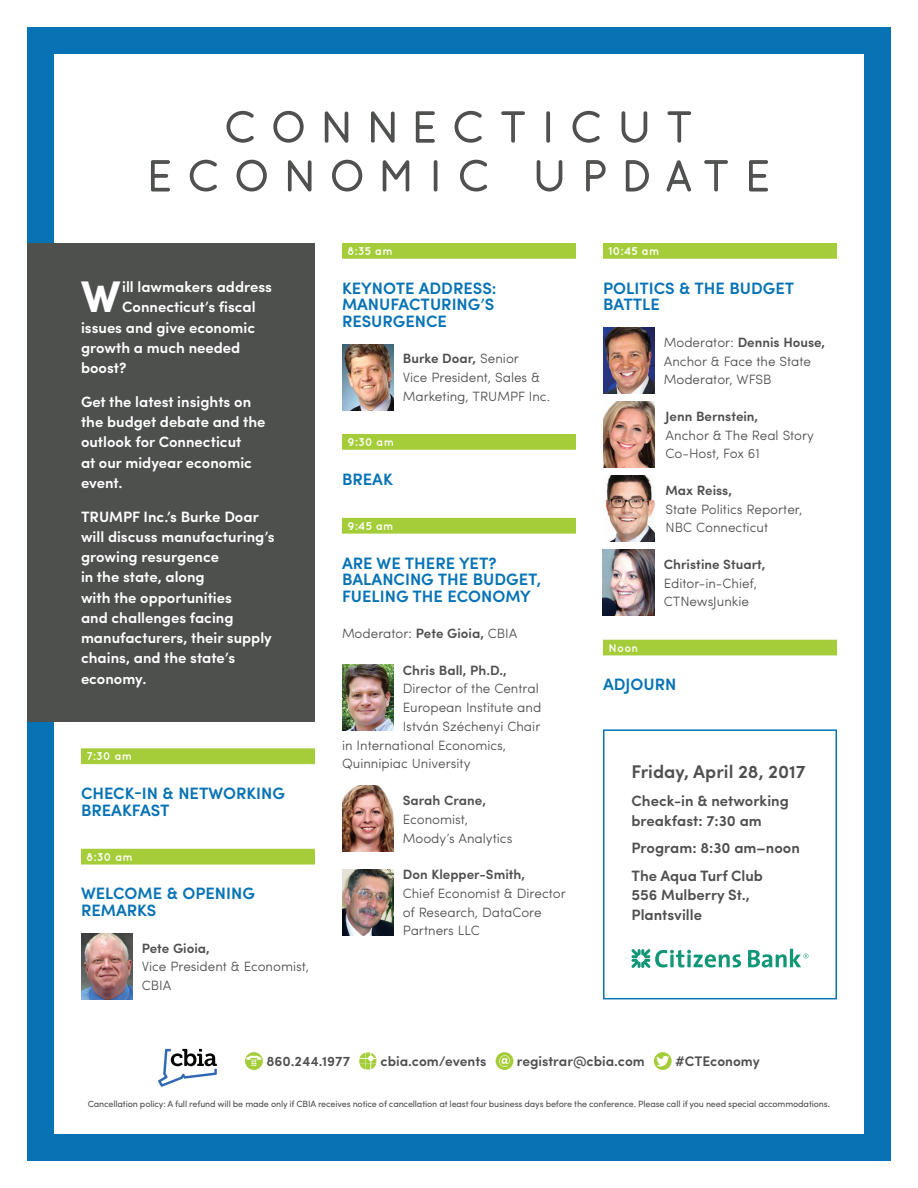
<style>
.page{position:relative;width:918px;height:1188px;background:#fff}
.page>*{position:absolute;margin:0;border:0;box-sizing:border-box;transform-origin:0 0}
.SM_bold-copy{font:700 44.4px "Sofia Pro";color:#fff}
.t1{font:42.6px/48.9px "Quicksand";letter-spacing:.34em;color:#4e504e;text-align:center}
.SM_info2{font:600 18.3px "Sofia Pro";color:#4e504e}
.SMagenda_title{font:600 16.5px/16.5px "Sofia Pro";color:#0773b5}
.SM_bold-copy-2{font:600 15px/20.2px "Sofia Pro";color:#fff}
.SM_info2-2{font:600 15px/19.5px "Sofia Pro";color:#4e504e}
.t2{font:600 13.8px "Sofia Pro";color:#4e504e}
.SMagenda_speaker{font:300 13.5px/18.8px "Sofia Pro";color:#4e504e}
.SMagenda_speaker-2{font:600 13.5px "Sofia Pro";color:#4e504e}
.SMagenda_time{font:700 11.25px "Quicksand";letter-spacing:.02em;color:#fff}
.t3{font:9px "Sofia Pro";letter-spacing:-.015em;color:#4e504e}
.s1{font-weight:600}
</style>
<div class="page">
<div style="left:27px;top:27px;width:864px;height:1134px;background:#0773b5"></div>
<div style="left:54px;top:54px;width:810px;height:1080px;background:#fff"></div>
<div style="left:81px;top:748px;width:234px;height:16px;background:#a5cd3a"></div>
<div style="left:81px;top:849px;width:234px;height:16px;background:#a5cd3a"></div>
<div style="left:342px;top:243px;width:234px;height:16px;background:#a5cd3a"></div>
<div style="left:342px;top:434px;width:234px;height:16px;background:#a5cd3a"></div>
<div style="left:342px;top:518px;width:234px;height:16px;background:#a5cd3a"></div>
<div style="left:603px;top:243px;width:234px;height:16px;background:#a5cd3a"></div>
<div style="left:603px;top:640px;width:234px;height:15px;background:#a5cd3a"></div>
<svg style="left:158px;top:1049px;width:59px;height:38px"></svg>
<img style="left:359px;top:1052px;width:18px;height:18px;border-radius:9px">
<img style="left:245px;top:1052px;width:18px;height:18px;border-radius:9px">
<div style="left:496px;top:1052px;width:17px;height:18px;background:#a5cd3a;border-radius:50%"></div>
<svg style="left:499px;top:1055px;width:11px;height:12px"></svg>
<svg style="left:654px;top:1052px;width:18px;height:18px"></svg>
<svg style="left:656px;top:1056px;width:13px;height:10px"></svg>
<img style="left:81px;top:933px;width:52px;height:66px">
<img style="left:342px;top:786px;width:52px;height:66px">
<img style="left:342px;top:869px;width:52px;height:66px">
<img style="left:342px;top:665px;width:52px;height:66px">
<img style="left:342px;top:344px;width:52px;height:66px">
<img style="left:603px;top:550px;width:52px;height:66px">
<img style="left:603px;top:328px;width:52px;height:66px">
<img style="left:605px;top:476px;width:50px;height:66px">
<img style="left:603px;top:402px;width:52px;height:66px">
<svg style="left:226px;top:110px;width:28px;height:33px"></svg>
<svg style="left:273px;top:110px;width:31px;height:33px"></svg>
<svg style="left:324px;top:111px;width:25px;height:32px"></svg>
<svg style="left:371px;top:111px;width:24px;height:32px"></svg>
<svg style="left:415px;top:111px;width:20px;height:32px"></svg>
<svg style="left:454px;top:110px;width:28px;height:33px"></svg>
<svg style="left:501px;top:111px;width:24px;height:32px"></svg>
<div style="left:546px;top:111px;width:4px;height:32px;border:2px solid #4e504e"></div>
<svg style="left:572px;top:110px;width:28px;height:33px"></svg>
<svg style="left:621px;top:111px;width:27px;height:32px"></svg>
<svg style="left:667px;top:111px;width:25px;height:32px"></svg>
<svg style="left:151px;top:160px;width:19px;height:32px"></svg>
<svg style="left:189px;top:159px;width:28px;height:33px"></svg>
<svg style="left:236px;top:159px;width:31px;height:33px"></svg>
<svg style="left:287px;top:160px;width:25px;height:32px"></svg>
<svg style="left:332px;top:159px;width:31px;height:33px"></svg>
<svg style="left:382px;top:160px;width:28px;height:32px"></svg>
<div style="left:434px;top:160px;width:3px;height:32px;border:2px solid #4e504e"></div>
<svg style="left:460px;top:159px;width:28px;height:33px"></svg>
<svg style="left:536px;top:160px;width:27px;height:32px"></svg>
<svg style="left:586px;top:160px;width:20px;height:32px"></svg>
<svg style="left:625px;top:160px;width:24px;height:32px"></svg>
<svg style="left:667px;top:160px;width:24px;height:32px"></svg>
<svg style="left:704px;top:160px;width:24px;height:32px"></svg>
<svg style="left:749px;top:160px;width:19px;height:32px"></svg>
<div style="left:603px;top:729px;width:234px;height:270px;border:2px solid #0773b5"></div>
<div style="left:27px;top:243px;width:288px;height:478px;background:#4e504e"></div>
<svg style="left:632px;top:949px;width:109px;height:19px"></svg>
<svg style="left:748px;top:949px;width:61px;height:19px"></svg>
<p class="t1" style="left:147px;top:102px;width:625px">CONNECTICUT<br>ECONOMIC UPDATE</p>
<p class="SM_bold-copy" style="left:81px;top:263px;width:41px">W</p>
<p class="SM_bold-copy-2" style="left:122px;top:276px;width:151px">ill lawmakers address</p>
<p class="SM_bold-copy-2" style="left:122px;top:296px;width:135px">Connecticut’s fiscal</p>
<p class="SM_bold-copy-2" style="left:81px;top:316px;width:176px">issues and give economic</p>
<p class="SM_bold-copy-2" style="left:81px;top:336px;width:161px">growth a much needed</p>
<p class="SM_bold-copy-2" style="left:81px;top:357px;width:47px">boost?</p>
<p class="SM_bold-copy-2" style="left:81px;top:390px;width:186px">Get the latest insights on the budget debate and the outlook for Connecticut<br>at our midyear economic event.</p>
<p class="SM_bold-copy-2" style="left:81px;top:505px;width:195px">TRUMPF Inc.’s Burke Doar will discuss manufacturing’s growing resurgence<br>in the state, along<br>with the opportunities<br>and challenges facing manufacturers, their supply chains, and the state’s economy.</p>
<p class="SMagenda_time" style="left:86px;top:750px;width:48px">7:30 am</p>
<p class="SMagenda_title" style="left:81px;top:784px;width:205px">CHECK-IN &amp; NETWORKING<br>BREAKFAST</p>
<p class="SMagenda_time" style="left:86px;top:850px;width:48px">8:30 am</p>
<p class="SMagenda_title" style="left:81px;top:884px;width:175px">WELCOME &amp; OPENING<br>REMARKS</p>
<p class="SMagenda_speaker" style="left:142px;top:938px;width:169px"><span class="s1">Pete Gioia,<br></span>Vice President &amp; Economist,<br>CBIA</p>
<p class="SMagenda_time" style="left:347px;top:244px;width:47px">8:35 am</p>
<p class="SMagenda_title" style="left:342px;top:279px;width:156px">KEYNOTE ADDRESS:<br>MANUFACTURING’S<br>RESURGENCE</p>
<p class="SMagenda_speaker" style="left:403px;top:348px;width:149px"><span class="s1">Burke Doar,</span> Senior<br>Vice President, Sales &amp;<br>Marketing, TRUMPF Inc.</p>
<p class="SMagenda_time" style="left:347px;top:435px;width:49px">9:30 am</p>
<p class="SMagenda_title" style="left:342px;top:470px;width:52px">BREAK</p>
<p class="SMagenda_time" style="left:347px;top:519px;width:48px">9:45 am</p>
<p class="SMagenda_title" style="left:342px;top:553px;width:201px">ARE WE THERE YET?<br>BALANCING THE BUDGET,<br>FUELING THE ECONOMY</p>
<p class="SMagenda_speaker" style="left:342px;top:623px;width:177px">Moderator: <span class="s1">Pete Gioia,</span> CBIA</p>
<p class="SMagenda_speaker-2" style="left:403px;top:660px;width:105px">Chris Ball, Ph.D.,</p>
<p class="SMagenda_speaker" style="left:403px;top:679px;width:137px">Director of the Central</p>
<p class="SMagenda_speaker" style="left:403px;top:697px;width:140px">European Institute and</p>
<p class="SMagenda_speaker" style="left:403px;top:716px;width:139px">István Széchenyi Chair</p>
<p class="SMagenda_speaker" style="left:342px;top:735px;width:166px">in International Economics,</p>
<p class="SMagenda_speaker" style="left:342px;top:754px;width:130px">Quinnipiac University</p>
<p class="SMagenda_speaker" style="left:403px;top:790px;width:111px"><span class="s1">Sarah Crane,<br></span>Economist,<br>Moody’s Analytics</p>
<p class="SMagenda_speaker" style="left:403px;top:864px;width:165px"><span class="s1">Don Klepper-Smith,<br></span>Chief Economist &amp; Director of Research, DataCore<br>Partners LLC</p>
<p class="SMagenda_time" style="left:608px;top:244px;width:53px">10:45 am</p>
<p class="SMagenda_title" style="left:603px;top:279px;width:193px">POLITICS &amp; THE BUDGET<br>BATTLE</p>
<p class="SMagenda_speaker" style="left:664px;top:332px;width:163px">Moderator: <span class="s1">Dennis House,<br></span>Anchor &amp; Face the State<br>Moderator, WFSB</p>
<p class="SMagenda_speaker" style="left:666px;top:406px;width:150px"><span class="s1">Jenn Bernstein,<br></span>Anchor &amp; The Real Story<br>Co-Host, Fox 61</p>
<p class="SMagenda_speaker" style="left:666px;top:480px;width:138px"><span class="s1">Max Reiss,<br></span>State Politics Reporter,<br>NBC Connecticut</p>
<p class="SMagenda_speaker" style="left:664px;top:554px;width:103px"><span class="s1">Christine Stuart,<br></span>Editor-in-Chief,<br>CTNewsJunkie</p>
<p class="SMagenda_time" style="left:608px;top:641px;width:32px">Noon</p>
<p class="SMagenda_title" style="left:603px;top:675px;width:75px">ADJOURN</p>
<p class="SM_info2" style="left:632px;top:758px;width:176px">Friday, April 28, 2017</p>
<p class="SM_info2-2" style="left:632px;top:790px;width:159px">Check-in &amp; networking breakfast: 7:30 am</p>
<p class="SM_info2-2" style="left:632px;top:837px;width:170px">Program: 8:30 am–noon</p>
<p class="SM_info2-2" style="left:632px;top:865px;width:133px">The Aqua Turf Club<br>556 Mulberry St.,<br>Plantsville</p>
<p class="t2" style="left:266px;top:1051px;width:85px">860.244.1977</p>
<p class="t2" style="left:380px;top:1051px;width:108px">cbia.com/events</p>
<p class="t2" style="left:517px;top:1051px;width:130px">registrar@cbia.com</p>
<p class="t2" style="left:675px;top:1051px;width:86px">#CTEconomy</p>
<p class="t3" style="left:88px;top:1097px;width:744px">Cancellation policy: A full refund will be made only if CBIA receives notice of cancellation at least four business days before the conference. Please call if you need special accommodations.</p>
</div>
